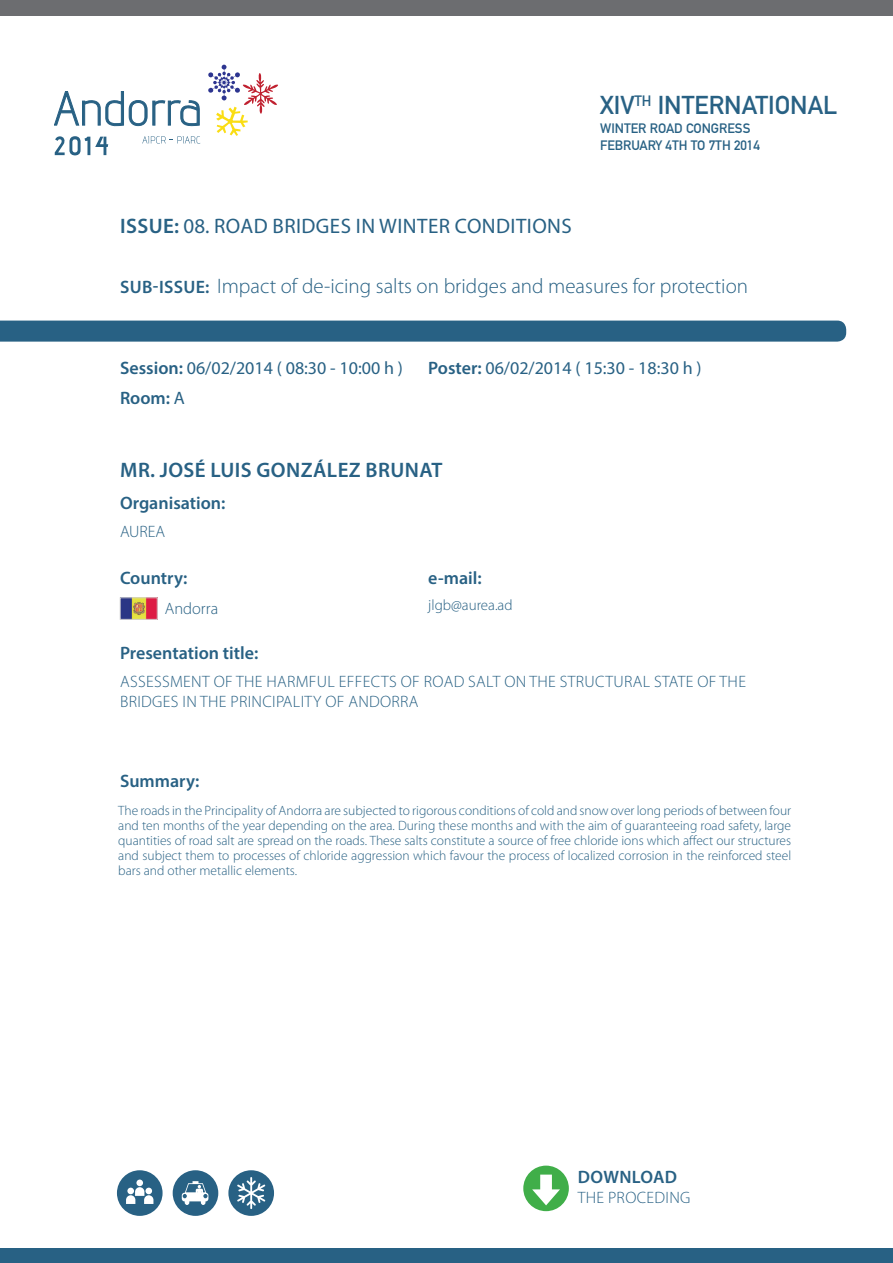
<style>
.page{position:relative;width:893px;height:1263px;background:#fff}
.page>*{position:absolute;margin:0;border:0;box-sizing:border-box;transform-origin:0 0}
.t1{font:25.5px "DIN Mittelschrift Std";color:#286184}
.t2{font:300 21px "Myriad Pro";color:#286184}
.Estilo_de_párrafo_3{font:21px "Myriad Pro";letter-spacing:.02em;color:#286184}
.t3{font:600 21px "Myriad Pro";letter-spacing:.02em;color:#286184}
.t4{font:18px "Myriad Pro";color:#286184}
.Estilo_de_párrafo_2{font:600 18px "Myriad Pro";color:#286184}
.Estilo_de_párrafo_2-2{font:600 18px "Myriad Pro";letter-spacing:.02em;color:#286184}
.Estilo_de_párrafo_2-3{font:300 16.5px/19.8px "Myriad Pro";letter-spacing:.02em;color:#286184}
.Estilo_de_párrafo_2-4{font:300 16.5px "Myriad Pro";color:#286184}
.Estilo_de_párrafo_2-5{font:300 15px "Myriad Pro";color:#286184}
.t5{font:300 13.5px/15px "Myriad Pro";color:#286184;text-align:justify}
.t6{font:13.5px/16.2px "DIN Mittelschrift Std";color:#286184}
.s1{font-weight:600}
.s2{font-weight:600;font-size:18px}
.s3{font-weight:400}
</style>
<div class="page">
<svg style="left:173px;top:1170px;width:45px;height:46px"></svg>
<svg style="left:228px;top:1170px;width:46px;height:46px"></svg>
<svg style="left:117px;top:1170px;width:46px;height:46px"></svg>
<div style="left:0;top:1248px;width:893px;height:15px;background:#286184"></div>
<div style="left:0;top:0;width:893px;height:16px;background:#6c6d70"></div>
<svg style="left:54px;top:91px;width:146px;height:36px"></svg>
<svg style="left:55px;top:136px;width:53px;height:19px"></svg>
<svg style="left:142px;top:136px;width:58px;height:8px"></svg>
<svg style="left:208px;top:65px;width:70px;height:71px"></svg>
<div style="left:0;top:321px;width:846px;height:21px;background:#286184"></div>
<div style="left:523px;top:1165px;width:46px;height:46px;background:#40ae49;border-radius:50%"></div>
<svg style="left:532px;top:1174px;width:28px;height:31px"></svg>
<img style="left:122px;top:600px;width:33px;height:17px">
<p class="Estilo_de_párrafo_3" style="left:120px;top:215px;width:453px"><span class="s1">ISSUE:</span> 08. ROAD BRIDGES IN WINTER CONDITIONS</p>
<h1 class="t1" style="left:600px;top:90px;width:239px">XIV<sup>TH</sup> INTERNATIONAL</h1>
<p class="t6" style="left:600px;top:121px;width:161px">WINTER ROAD CONGRESS<br>FEBRUARY 4TH TO 7TH 2014</p>
<p class="t2" style="left:120px;top:273px;width:629px"><span class="s2">SUB-ISSUE:</span> Impact of de-icing salts on bridges and measures for protection</p>
<p class="t4" style="left:120px;top:358px;width:284px"><span class="s1">Session:</span> 06/02/2014 ( 08:30 - 10:00 h )</p>
<p class="Estilo_de_párrafo_2" style="left:120px;top:386px;width:66px">Room: <span class="s3">A</span></p>
<p class="t4" style="left:428px;top:358px;width:275px"><span class="s1">Poster:</span> 06/02/2014 ( 15:30 - 18:30 h )</p>
<p class="t3" style="left:120px;top:457px;width:324px">MR. JOSÉ LUIS GONZÁLEZ BRUNAT</p>
<p class="Estilo_de_párrafo_2" style="left:120px;top:491px;width:107px">Organisation:</p>
<p class="Estilo_de_párrafo_2-3" style="left:120px;top:522px;width:47px">AUREA</p>
<p class="Estilo_de_párrafo_2" style="left:120px;top:566px;width:69px">Country:</p>
<p class="Estilo_de_párrafo_2-4" style="left:165px;top:598px;width:55px">Andorra</p>
<p class="Estilo_de_párrafo_2" style="left:428px;top:566px;width:55px">e-mail:</p>
<p class="Estilo_de_párrafo_2-5" style="left:428px;top:596px;width:86px">jlgb@aurea.ad</p>
<p class="Estilo_de_párrafo_2" style="left:120px;top:641px;width:140px">Presentation title:</p>
<p class="Estilo_de_párrafo_2-3" style="left:120px;top:671px;width:627px">ASSESSMENT OF THE HARMFUL EFFECTS OF ROAD SALT ON THE STRUCTURAL STATE OF THE<br>BRIDGES IN THE PRINCIPALITY OF ANDORRA</p>
<p class="Estilo_de_párrafo_2" style="left:120px;top:770px;width:81px">Summary:</p>
<p class="t5" style="left:118px;top:803px;width:674px">The roads in the Principality of Andorra are subjected to rigorous conditions of cold and snow over long periods of between four and ten months of the year depending on the area. During these months and with the aim of guaranteeing road safety, large quantities of road salt are spread on the roads. These salts constitute a source of free chloride ions which affect our structures and subject them to processes of chloride aggression which favour the process of localized corrosion in the reinforced steel bars and other metallic elements.</p>
<p class="Estilo_de_párrafo_2-2" style="left:578px;top:1165px;width:101px">DOWNLOAD</p>
<p class="Estilo_de_párrafo_2-3" style="left:578px;top:1187px;width:114px">THE PROCEDING</p>
</div>
